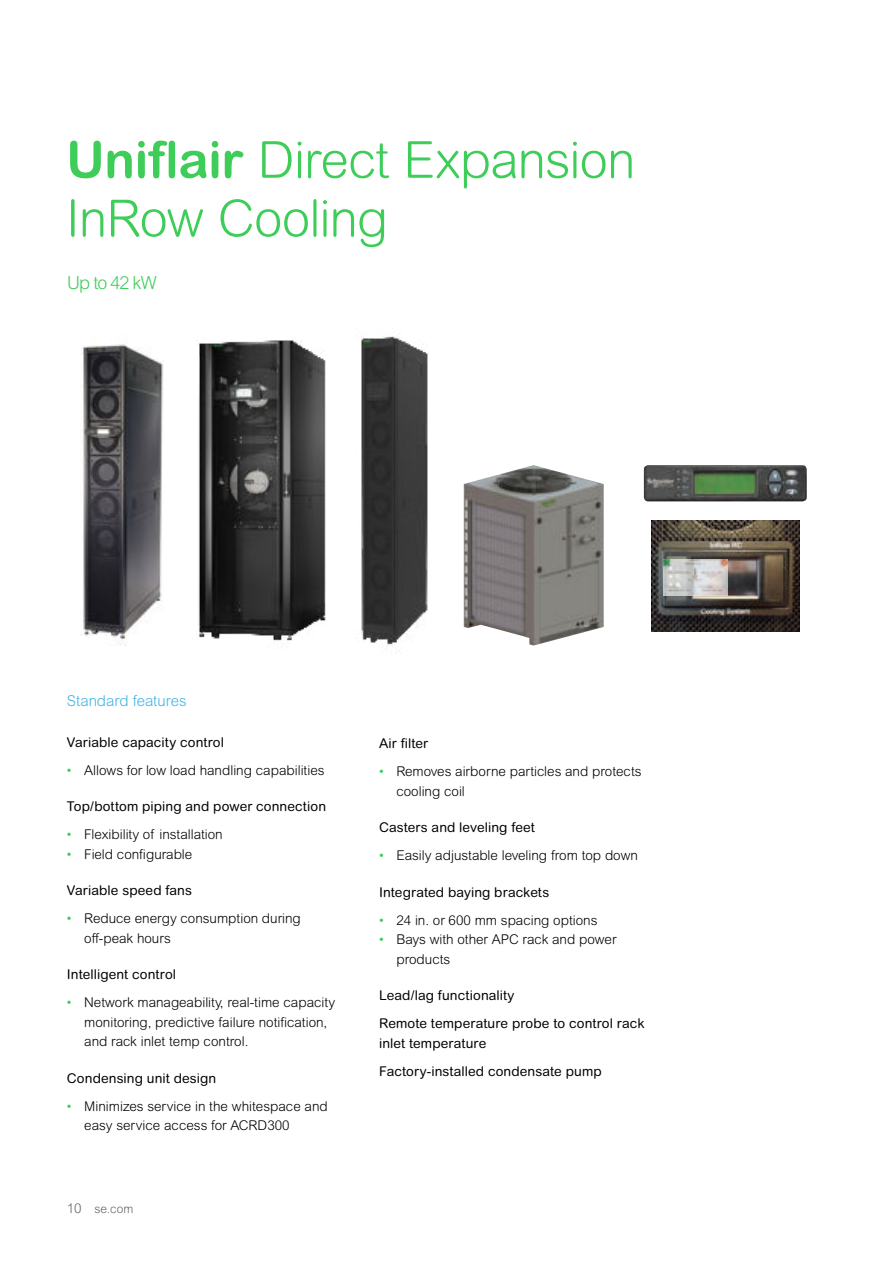
<style>
.page{position:relative;width:893px;height:1263px;background:#fff}
.page>*{position:absolute;margin:0;border:0;box-sizing:border-box;transform-origin:0 0}
.t1{font:300 51px/58.5px "Arial Rounded MT Pro";letter-spacing:-.015em;color:#3dcd58}
.t2{font:300 18px "Arial Rounded MT Pro";letter-spacing:-.055em;color:#3dcd58}
.t3{font:300 15px "Arial Rounded MT Pro";color:#42b4e6}
.t4{font:300 13.5px/19.5px "Arial Rounded MT Pro";color:#000}
.t5{font:13.5px/28px "Arial Rounded MT Pro";letter-spacing:.01em;color:#000}
.t6{font:300 12px "Arial Rounded MT Pro";color:#626469}
.s1{font-weight:700}
.s2{color:#3dcd58}
.s3{font-size:13.5px}
</style>
<div class="page">
<img style="left:651px;top:521px;width:148px;height:111px">
<img style="left:644px;top:465px;width:163px;height:36px">
<img style="left:664px;top:559px;width:64px;height:36px">
<img style="left:81px;top:344px;width:83px;height:302px">
<img style="left:198px;top:340px;width:128px;height:301px">
<img style="left:361px;top:331px;width:67px;height:314px">
<img style="left:463px;top:465px;width:141px;height:181px">
<h1 class="t1" style="left:66px;top:133px;width:571px"><span class="s1">Uniflair</span> Direct Expansion<br>InRow Cooling</h1>
<h2 class="t2" style="left:67px;top:272px;width:91px">Up to 42 kW</h2>
<p class="t3" style="left:67px;top:692px;width:121px">Standard features</p>
<p class="t5" style="left:67px;top:728px;width:159px">Variable capacity control</p>
<p class="t4" style="left:67px;top:761px;width:259px"><span class="s2">•</span> Allows for low load handling capabilities</p>
<p class="t5" style="left:67px;top:793px;width:261px">Top/bottom piping and power connection</p>
<p class="t4" style="left:67px;top:825px;width:157px"><span class="s2">•</span> Flexibility of installation</p>
<p class="t4" style="left:67px;top:845px;width:127px"><span class="s2">•</span> Field configurable</p>
<p class="t5" style="left:67px;top:877px;width:127px">Variable speed fans</p>
<p class="t4" style="left:84px;top:909px;width:218px;text-indent:-17px"><span class="s2">•</span> Reduce energy consumption during off-peak hours</p>
<p class="t5" style="left:67px;top:961px;width:111px">Intelligent control</p>
<p class="t4" style="left:84px;top:993px;width:252px;text-indent:-17px"><span class="s2">•</span> Network manageability, real-time capacity monitoring, predictive failure notification, and rack inlet temp control.</p>
<p class="t5" style="left:67px;top:1064px;width:151px">Condensing unit design</p>
<p class="t4" style="left:84px;top:1097px;width:245px;text-indent:-17px"><span class="s2">•</span> Minimizes service in the whitespace and easy service access for ACRD300</p>
<p class="t6" style="left:67px;top:1201px;width:68px"><span class="s3">10</span> se.com</p>
<p class="t5" style="left:379px;top:730px;width:51px">Air filter</p>
<p class="t4" style="left:396px;top:762px;width:247px;text-indent:-17px"><span class="s2">•</span> Removes airborne particles and protects cooling coil</p>
<p class="t5" style="left:379px;top:814px;width:157px">Casters and leveling feet</p>
<p class="t4" style="left:379px;top:846px;width:260px"><span class="s2">•</span> Easily adjustable leveling from top down</p>
<p class="t5" style="left:379px;top:878px;width:172px">Integrated baying brackets</p>
<p class="t4" style="left:379px;top:911px;width:220px"><span class="s2">•</span> 24 in. or 600 mm spacing options</p>
<p class="t4" style="left:396px;top:930px;width:222px;text-indent:-17px"><span class="s2">•</span> Bays with other APC rack and power products</p>
<p class="t5" style="left:379px;top:982px;width:267px">Lead/lag functionality<br>Remote temperature probe to control rack</p>
<p class="t5" style="left:379px;top:1029px;width:224px">inlet temperature<br>Factory-installed condensate pump</p>
</div>
